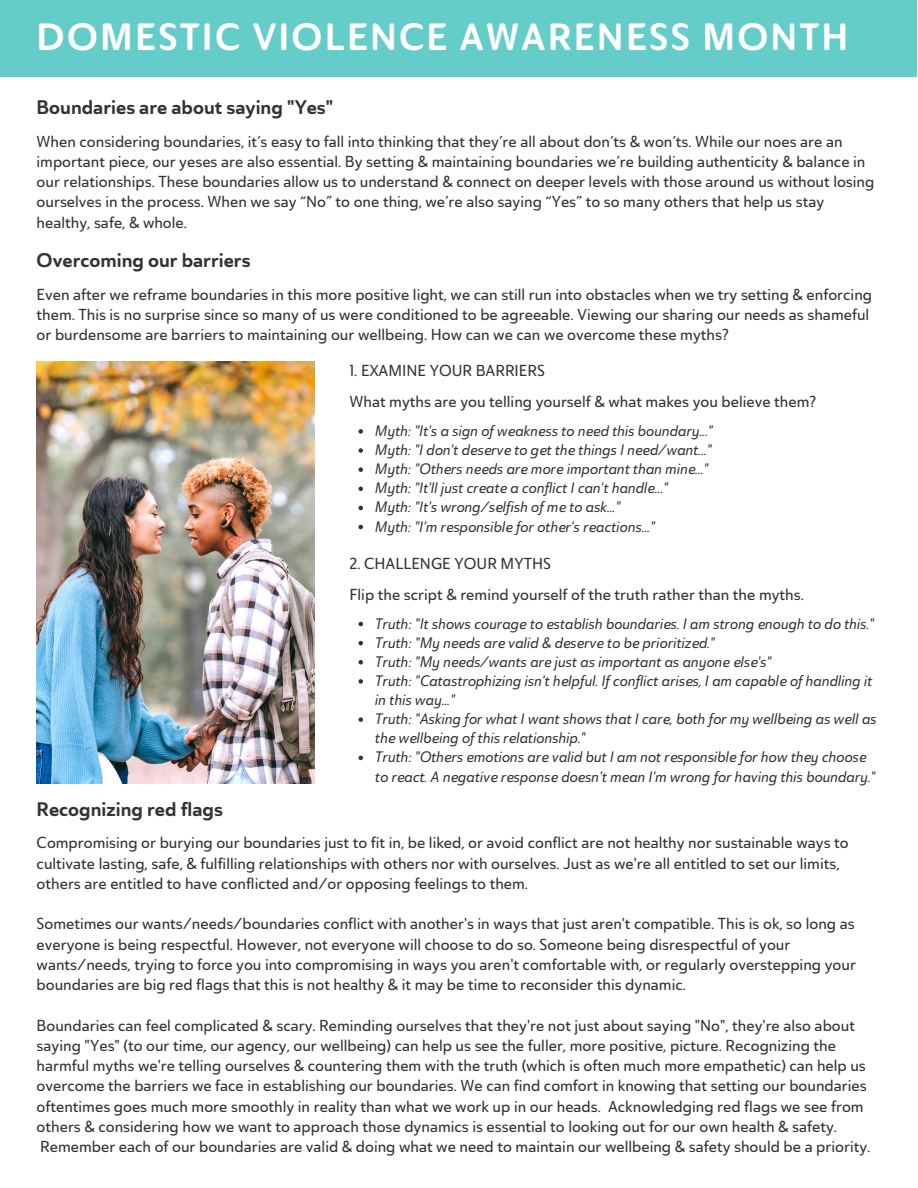
<style>
.page{position:relative;width:918px;height:1188px;background:#fff}
.page>*{position:absolute;margin:0;border:0;box-sizing:border-box;transform-origin:0 0}
.t1{font:37.5px "Ainslie Sans Nor Bol";letter-spacing:.06em;color:#fff}
.t2{font:19.5px "Ainslie Sans Nor Bol";color:#333}
.t3{font:15.75px/20.2px "Ainslie Sans Nor Med";color:#333}
.t4{font:15px/19.2px "Ainslie Sans Nor Med It";color:#333}
</style>
<div class="page">
<div style="left:0;top:0;width:917px;height:77px;background:#64ccc9"></div>
<svg style="left:358px;top:429px;width:5px;height:5px"></svg>
<svg style="left:358px;top:448px;width:5px;height:5px"></svg>
<svg style="left:358px;top:467px;width:5px;height:5px"></svg>
<svg style="left:358px;top:487px;width:5px;height:4px"></svg>
<svg style="left:358px;top:506px;width:5px;height:4px"></svg>
<svg style="left:358px;top:525px;width:5px;height:4px"></svg>
<svg style="left:358px;top:622px;width:5px;height:4px"></svg>
<svg style="left:358px;top:641px;width:5px;height:4px"></svg>
<svg style="left:358px;top:660px;width:5px;height:5px"></svg>
<svg style="left:358px;top:679px;width:5px;height:5px"></svg>
<svg style="left:358px;top:717px;width:5px;height:5px"></svg>
<svg style="left:358px;top:756px;width:5px;height:4px"></svg>
<img style="left:37px;top:362px;width:278px;height:422px">
<h1 class="t1" style="left:37px;top:13px;width:813px">DOMESTIC VIOLENCE AWARENESS MONTH</h1>
<p class="t2" style="left:37px;top:95px;width:298px">Boundaries are about saying "Yes"</p>
<p class="t3" style="left:37px;top:131px;width:839px">When considering boundaries, it’s easy to fall into thinking that they’re all about don’ts &amp; won’ts. While our noes are an important piece, our yeses are also essential. By setting &amp; maintaining boundaries we’re building authenticity &amp; balance in our relationships. These boundaries allow us to understand &amp; connect on deeper levels with those around us without losing ourselves in the process. When we say “No” to one thing, we’re also saying “Yes” to so many others that help us stay healthy, safe, &amp; whole.</p>
<p class="t2" style="left:37px;top:248px;width:215px">Overcoming our barriers</p>
<p class="t3" style="left:37px;top:284px;width:837px">Even after we reframe boundaries in this more positive light, we can still run into obstacles when we try setting &amp; enforcing them. This is no surprise since so many of us were conditioned to be agreeable. Viewing our sharing our needs as shameful or burdensome are barriers to maintaining our wellbeing. How can we can we overcome these myths?</p>
<p class="t3" style="left:349px;top:360px;width:197px">1. EXAMINE YOUR BARRIERS</p>
<p class="t3" style="left:349px;top:391px;width:468px">What myths are you telling yourself &amp; what makes you believe them?</p>
<p class="t4" style="left:375px;top:421px;width:339px">Myth: "It's a sign of weakness to need this boundary..." Myth: "I don't deserve to get the things I need/want..." Myth: "Others needs are more important than mine..." Myth: "It'll just create a conflict I can't handle..."<br>Myth: "It's wrong/selfish of me to ask..."<br>Myth: "I'm responsible for other's reactions..."</p>
<p class="t3" style="left:349px;top:553px;width:203px">2. CHALLENGE YOUR MYTHS</p>
<p class="t3" style="left:349px;top:584px;width:456px">Flip the script &amp; remind yourself of the truth rather than the myths.</p>
<p class="t2" style="left:37px;top:797px;width:188px">Recognizing red flags</p>
<p class="t4" style="left:375px;top:613px;width:503px">Truth: "It shows courage to establish boundaries. I am strong enough to do this." Truth: "My needs are valid &amp; deserve to be prioritized."<br>Truth: "My needs/wants are just as important as anyone else's"<br>Truth: "Catastrophizing isn't helpful. If conflict arises, I am capable of handling it in this way..."<br>Truth: "Asking for what I want shows that I care, both for my wellbeing as well as the wellbeing of this relationship."<br>Truth: "Others emotions are valid but I am not responsible for how they choose to react. A negative response doesn't mean I'm wrong for having this boundary."</p>
<p class="t3" style="left:37px;top:832px;width:814px">Compromising or burying our boundaries just to fit in, be liked, or avoid conflict are not healthy nor sustainable ways to cultivate lasting, safe, &amp; fulfilling relationships with others nor with ourselves. Just as we're all entitled to set our limits, others are entitled to have conflicted and/or opposing feelings to them.</p>
<p class="t3" style="left:37px;top:913px;width:821px">Sometimes our wants/needs/boundaries conflict with another's in ways that just aren't compatible. This is ok, so long as everyone is being respectful. However, not everyone will choose to do so. Someone being disrespectful of your wants/needs, trying to force you into compromising in ways you aren't comfortable with, or regularly overstepping your boundaries are big red flags that this is not healthy &amp; it may be time to reconsider this dynamic.</p>
<p class="t3" style="left:37px;top:1015px;width:835px">Boundaries can feel complicated &amp; scary. Reminding ourselves that they're not just about saying "No", they're also about saying "Yes" (to our time, our agency, our wellbeing) can help us see the fuller, more positive, picture. Recognizing the harmful myths we're telling ourselves &amp; countering them with the truth (which is often much more empathetic) can help us overcome the barriers we face in establishing our boundaries. We can find comfort in knowing that setting our boundaries oftentimes goes much more smoothly in reality than what we work up in our heads. Acknowledging red flags we see from others &amp; considering how we want to approach those dynamics is essential to looking out for our own health &amp; safety.<br>Remember each of our boundaries are valid &amp; doing what we need to maintain our wellbeing &amp; safety should be a priority.</p>
</div>
